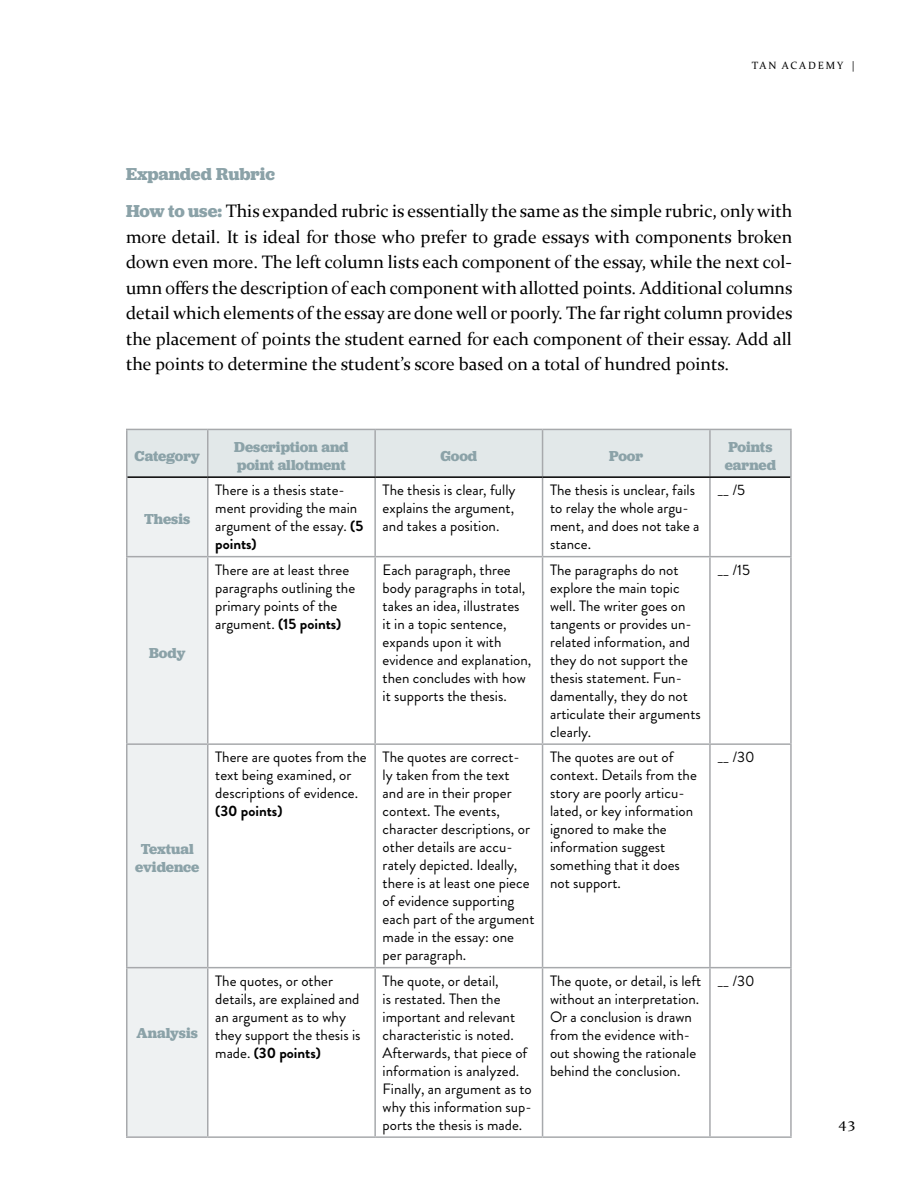
<style>
.page{position:relative;width:918px;height:1188px;background:#fff}
.page>*{position:absolute;margin:0;border:0;box-sizing:border-box;transform-origin:0 0}
.t1{font:18px/25.5px "Constantia";color:#000;text-align:justify}
.t2{font:700 18px "Jubilat";color:#8ba2a8}
.t3{font:15px/18px "Brandon Grotesque";color:#000}
.t4{font:700 15px/18px "Jubilat";color:#8ba2a8}
.t5{font:700 15px "Brandon Grotesque";color:#000}
.t6{font:15px "Constantia";color:#000}
.t7{font:10.5px "Constantia";letter-spacing:.18em;color:#000}
.s1{font-family:"Jubilat";font-weight:700;color:#8ba2a8}
.s2{font-weight:700}
</style>
<div class="page">
<div style="left:128px;top:430px;width:662px;height:46px;background:#e2e8e9"></div>
<div style="left:128px;top:478px;width:79px;height:658px;background:#eef1f2"></div>
<hr style="left:126px;top:429px;width:82px;height:1px;background:#a7a9ac">
<hr style="left:126px;top:430px;width:2px;height:47px;background:#a7a9ac">
<hr style="left:208px;top:429px;width:167px;height:1px;background:#a7a9ac">
<hr style="left:207px;top:430px;width:1px;height:46px;background:#a7a9ac">
<hr style="left:375px;top:429px;width:168px;height:1px;background:#a7a9ac">
<hr style="left:374px;top:430px;width:2px;height:46px;background:#a7a9ac">
<hr style="left:543px;top:429px;width:167px;height:1px;background:#a7a9ac">
<hr style="left:542px;top:430px;width:1px;height:46px;background:#a7a9ac">
<hr style="left:710px;top:429px;width:82px;height:1px;background:#a7a9ac">
<hr style="left:709px;top:430px;width:2px;height:46px;background:#a7a9ac">
<hr style="left:790px;top:430px;width:2px;height:47px;background:#a7a9ac">
<hr style="left:126px;top:477px;width:2px;height:79px;background:#a7a9ac">
<hr style="left:207px;top:478px;width:1px;height:78px;background:#a7a9ac">
<hr style="left:374px;top:478px;width:2px;height:78px;background:#a7a9ac">
<hr style="left:542px;top:478px;width:1px;height:78px;background:#a7a9ac">
<hr style="left:709px;top:478px;width:2px;height:78px;background:#a7a9ac">
<hr style="left:790px;top:477px;width:2px;height:79px;background:#a7a9ac">
<hr style="left:126px;top:556px;width:82px;height:1px;background:#a7a9ac">
<hr style="left:126px;top:557px;width:2px;height:186px;background:#a7a9ac">
<hr style="left:208px;top:556px;width:167px;height:1px;background:#a7a9ac">
<hr style="left:207px;top:557px;width:1px;height:186px;background:#a7a9ac">
<hr style="left:375px;top:556px;width:168px;height:1px;background:#a7a9ac">
<hr style="left:374px;top:557px;width:2px;height:186px;background:#a7a9ac">
<hr style="left:543px;top:556px;width:167px;height:1px;background:#a7a9ac">
<hr style="left:542px;top:557px;width:1px;height:186px;background:#a7a9ac">
<hr style="left:710px;top:556px;width:82px;height:1px;background:#a7a9ac">
<hr style="left:709px;top:557px;width:2px;height:186px;background:#a7a9ac">
<hr style="left:790px;top:557px;width:2px;height:186px;background:#a7a9ac">
<hr style="left:126px;top:743px;width:82px;height:2px;background:#a7a9ac">
<hr style="left:126px;top:745px;width:2px;height:222px;background:#a7a9ac">
<hr style="left:208px;top:743px;width:167px;height:2px;background:#a7a9ac">
<hr style="left:207px;top:745px;width:1px;height:222px;background:#a7a9ac">
<hr style="left:375px;top:743px;width:168px;height:2px;background:#a7a9ac">
<hr style="left:374px;top:745px;width:2px;height:222px;background:#a7a9ac">
<hr style="left:543px;top:743px;width:167px;height:2px;background:#a7a9ac">
<hr style="left:542px;top:745px;width:1px;height:222px;background:#a7a9ac">
<hr style="left:710px;top:743px;width:82px;height:2px;background:#a7a9ac">
<hr style="left:709px;top:745px;width:2px;height:222px;background:#a7a9ac">
<hr style="left:790px;top:745px;width:2px;height:222px;background:#a7a9ac">
<hr style="left:126px;top:967px;width:82px;height:1px;background:#a7a9ac">
<hr style="left:126px;top:968px;width:2px;height:168px;background:#a7a9ac">
<hr style="left:208px;top:967px;width:167px;height:1px;background:#a7a9ac">
<hr style="left:207px;top:968px;width:1px;height:168px;background:#a7a9ac">
<hr style="left:375px;top:967px;width:168px;height:1px;background:#a7a9ac">
<hr style="left:374px;top:968px;width:2px;height:168px;background:#a7a9ac">
<hr style="left:543px;top:967px;width:167px;height:1px;background:#a7a9ac">
<hr style="left:542px;top:968px;width:1px;height:168px;background:#a7a9ac">
<hr style="left:710px;top:967px;width:82px;height:1px;background:#a7a9ac">
<hr style="left:709px;top:968px;width:2px;height:168px;background:#a7a9ac">
<hr style="left:790px;top:968px;width:2px;height:168px;background:#a7a9ac">
<hr style="left:126px;top:1136px;width:82px;height:2px;background:#a7a9ac">
<hr style="left:208px;top:1136px;width:167px;height:2px;background:#a7a9ac">
<hr style="left:375px;top:1136px;width:168px;height:2px;background:#a7a9ac">
<hr style="left:543px;top:1136px;width:167px;height:2px;background:#a7a9ac">
<hr style="left:710px;top:1136px;width:82px;height:2px;background:#a7a9ac">
<hr style="left:128px;top:476px;width:80px;height:2px;background:#000">
<hr style="left:208px;top:476px;width:167px;height:2px;background:#000">
<hr style="left:375px;top:476px;width:168px;height:2px;background:#000">
<hr style="left:543px;top:476px;width:167px;height:2px;background:#000">
<hr style="left:710px;top:476px;width:80px;height:2px;background:#000">
<p class="t7" style="left:752px;top:58px;width:105px">TAN ACADEMY |</p>
<p class="t2" style="left:126px;top:162px;width:151px">Expanded Rubric</p>
<p class="t1" style="left:126px;top:197px;width:668px"><span class="s1">How to use:</span> This expanded rubric is essentially the same as the simple rubric, only with more detail. It is ideal for those who prefer to grade essays with components broken down even more. The left column lists each component of the essay, while the next col&shy;umn offers the description of each component with allotted points. Additional columns detail which elements of the essay are done well or poorly. The far right column provides the placement of points the student earned for each component of their essay. Add all the points to determine the student’s score based on a total of hundred points.</p>
<p class="t4" style="left:135px;top:446px;width:67px">Category</p>
<p class="t4" style="left:234px;top:437px;width:116px">Description and point allotment</p>
<p class="t4" style="left:440px;top:446px;width:38px">Good</p>
<p class="t4" style="left:609px;top:446px;width:36px">Poor</p>
<p class="t4" style="left:725px;top:437px;width:53px">Points earned</p>
<p class="t4" style="left:144px;top:510px;width:48px">Thesis</p>
<p class="t4" style="left:149px;top:644px;width:38px">Body</p>
<p class="t4" style="left:135px;top:840px;width:65px;text-align:center">Textual evidence</p>
<p class="t4" style="left:137px;top:1024px;width:63px">Analysis</p>
<p class="t3" style="left:215px;top:481px;width:150px">There is a thesis state&shy;ment providing the main argument of the essay. <span class="s2">(5 points)</span></p>
<p class="t3" style="left:383px;top:481px;width:134px;text-align:justify">The thesis is clear, fully explains the argument, and takes a position.</p>
<p class="t3" style="left:550px;top:481px;width:151px">The thesis is unclear, fails to relay the whole argu&shy;ment, and does not take a stance.</p>
<p class="t3" style="left:717px;top:481px;width:29px">__ /5</p>
<p class="t3" style="left:215px;top:561px;width:142px">There are at least three paragraphs outlining the primary points of the argument. <span class="s2">(15 points)</span></p>
<p class="t3" style="left:383px;top:561px;width:150px">Each paragraph, three body paragraphs in total, takes an idea, illustrates it in a topic sentence, expands upon it with evidence and explanation, then concludes with how it supports the thesis.</p>
<p class="t3" style="left:550px;top:561px;width:152px">The paragraphs do not explore the main topic well. The writer goes on tangents or provides un&shy;related information, and they do not support the thesis statement. Fun&shy;damentally, they do not articulate their arguments clearly.</p>
<p class="t3" style="left:717px;top:561px;width:34px">__ /15</p>
<p class="t3" style="left:215px;top:748px;width:153px">There are quotes from the text being examined, or descriptions of evidence.</p>
<p class="t5" style="left:215px;top:801px;width:69px">(30 points)</p>
<p class="t3" style="left:383px;top:748px;width:153px">The quotes are correct-<br>ly taken from the text<br>and are in their proper context. The events, character descriptions, or other details are accu&shy;rately depicted. Ideally, there is at least one piece of evidence supporting each part of the argument made in the essay: one per paragraph.</p>
<p class="t3" style="left:550px;top:748px;width:148px">The quotes are out of context. Details from the story are poorly articu&shy;lated, or key information ignored to make the information suggest something that it does not support.</p>
<p class="t3" style="left:717px;top:748px;width:39px">__ /30</p>
<p class="t3" style="left:215px;top:972px;width:147px">The quotes, or other details, are explained and an argument as to why they support the thesis is made. <span class="s2">(30 points)</span></p>
<p class="t3" style="left:383px;top:972px;width:151px">The quote, or detail,<br>is restated. Then the important and relevant characteristic is noted.<br>Afterwards, that piece of information is analyzed.<br>Finally, an argument as to why this information sup&shy;ports the thesis is made.</p>
<p class="t3" style="left:550px;top:972px;width:153px">The quote, or detail, is left without an interpretation.<br>Or a conclusion is drawn from the evidence with&shy;out showing the rationale behind the conclusion.</p>
<p class="t3" style="left:717px;top:972px;width:39px">__ /30</p>
<p class="t6" style="left:839px;top:1113px;width:18px">43</p>
</div>
